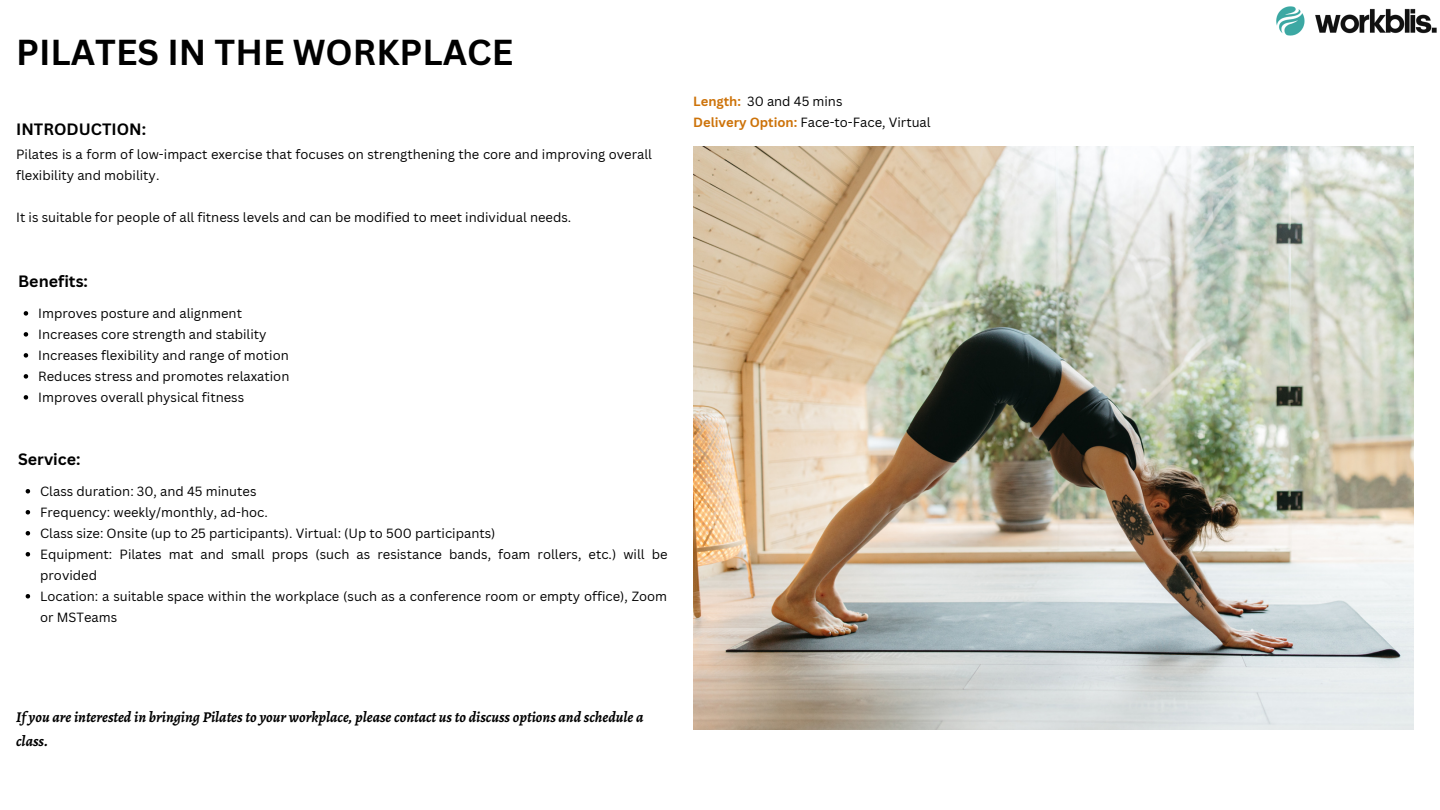
<style>
.page{position:relative;width:1440px;height:810px;background:#fff}
.page>*{position:absolute;margin:0;border:0;box-sizing:border-box;transform-origin:0 0}
.t1{font:700 35.1px "Canva Sans";color:#000}
.t2{font:700 16px "Canva Sans";color:#000}
.t3{font:italic 700 15px/24px "Alegreya";color:#000}
.t4{font:13px/21px "Canva Sans";color:#000}
.s1{font-weight:700;color:#cd730a}
</style>
<div class="page">
<img style="left:693px;top:147px;width:720px;height:582px">
<svg style="left:24px;top:311px;width:4px;height:5px"></svg>
<svg style="left:24px;top:332px;width:4px;height:5px"></svg>
<svg style="left:24px;top:353px;width:4px;height:5px"></svg>
<svg style="left:24px;top:374px;width:4px;height:5px"></svg>
<svg style="left:24px;top:395px;width:4px;height:5px"></svg>
<svg style="left:26px;top:489px;width:4px;height:5px"></svg>
<svg style="left:26px;top:510px;width:4px;height:5px"></svg>
<svg style="left:26px;top:531px;width:4px;height:5px"></svg>
<svg style="left:26px;top:552px;width:4px;height:5px"></svg>
<svg style="left:26px;top:594px;width:4px;height:5px"></svg>
<img style="left:1276px;top:6px;width:161px;height:30px">
<h1 class="t1" style="left:16px;top:27px;width:499px">PILATES IN THE WORKPLACE</h1>
<p class="t2" style="left:16px;top:118px;width:131px">INTRODUCTION:</p>
<p class="t4" style="left:16px;top:143px;width:637px">Pilates is a form of low-impact exercise that focuses on strengthening the core and improving overall flexibility and mobility.</p>
<p class="t4" style="left:16px;top:206px;width:557px">It is suitable for people of all fitness levels and can be modified to meet individual needs.</p>
<p class="t2" style="left:18px;top:270px;width:71px">Benefits:</p>
<p class="t4" style="left:38px;top:302px;width:253px">Improves posture and alignment Increases core strength and stability Increases flexibility and range of motion Reduces stress and promotes relaxation Improves overall physical fitness</p>
<p class="t2" style="left:18px;top:448px;width:64px">Service:</p>
<p class="t4" style="left:40px;top:480px;width:629px">Class duration: 30, and 45 minutes<br>Frequency: weekly/monthly, ad-hoc.<br>Class size: Onsite (up to 25 participants). Virtual: (Up to 500 participants)<br>Equipment: Pilates mat and small props (such as resistance bands, foam rollers, etc.) will be provided<br>Location: a suitable space within the workplace (such as a conference room or empty office), Zoom or MSTeams</p>
<p class="t4" style="left:693px;top:90px;width:239px"><span class="s1">Length:</span> 30 and 45 mins<br><span class="s1">Delivery Option:</span> Face-to-Face, Virtual</p>
<p class="t3" style="left:16px;top:704px;width:629px">If you are interested in bringing Pilates to your workplace, please contact us to discuss options and schedule a class.</p>
</div>
